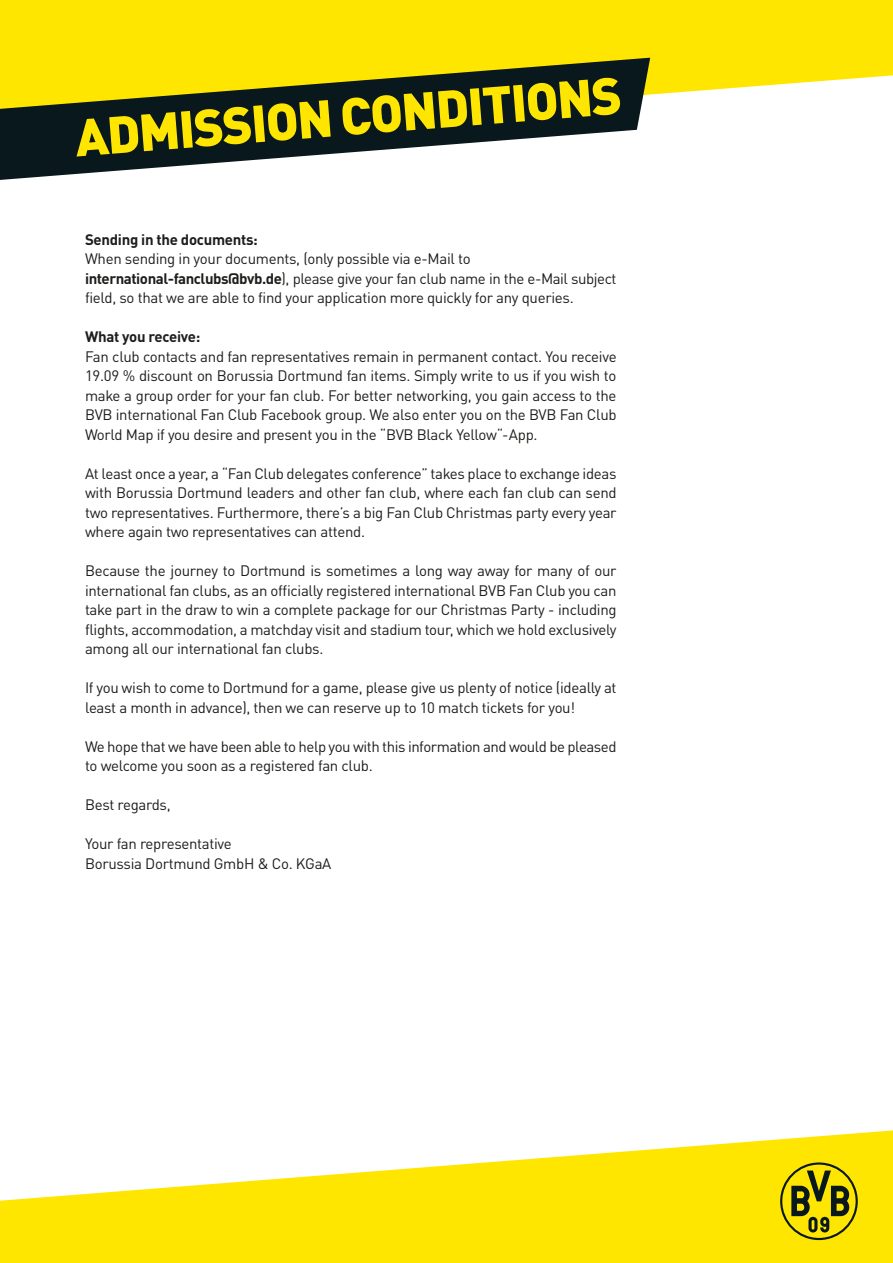
<style>
.page{position:relative;width:893px;height:1263px;background:#fff}
.page>*{position:absolute;margin:0;border:0;box-sizing:border-box;transform-origin:0 0}
.t1{font:900 51.45px "DIN Pro";color:#ffe600}
.t2{font:15px/19.5px "DIN Pro";letter-spacing:-.02em;color:#1d1d1b}
.t3{font:700 15px "DIN Pro";letter-spacing:-.02em;color:#1d1d1b}
.s1{font-weight:700}
</style>
<div class="page">
<svg style="left:0;top:1130px;width:893px;height:133px;fill:#ffe600"></svg>
<div style="left:778px;top:1160px;width:82px;height:82px;background:#ffe600;border-radius:50%"></div>
<svg style="left:780px;top:1162px;width:78px;height:78px"></svg>
<div style="left:782px;top:1164px;width:74px;height:74px;background:#ffe600;border-radius:50%"></div>
<svg style="left:791px;top:1170px;width:61px;height:62px"></svg>
<div style="left:0;top:0;width:893px;height:95px;background:#ffe600"></div>
<svg style="left:0;top:58px;width:650px;height:122px;fill:#09181c"></svg>
<h1 class="t1" style="left:72px;top:92px;width:550px;rotate:-4deg">ADMISSION CONDITIONS</h1>
<p class="t3" style="left:85px;top:227px;width:174px">Sending in the documents:</p>
<p class="t2" style="left:85px;top:247px;width:533px">When sending in your documents, (only possible via e-Mail to <span class="s1">international-fanclubs@bvb.de</span>), please give your fan club name in the e-Mail subject field, so that we are able to find your application more quickly for any queries.</p>
<p class="t3" style="left:85px;top:324px;width:117px">What you receive:</p>
<p class="t2" style="left:85px;top:345px;width:533px;text-align:justify">Fan club contacts and fan representatives remain in permanent contact. You receive 19.09 % discount on Borussia Dortmund fan items. Simply write to us if you wish to make a group order for your fan club. For better networking, you gain access to the BVB international Fan Club Facebook group. We also enter you on the BVB Fan Club World Map if you desire and present you in the “BVB Black Yellow“-App.</p>
<p class="t2" style="left:85px;top:462px;width:533px;text-align:justify">At least once a year, a “Fan Club delegates conference” takes place to exchange ideas with Borussia Dortmund leaders and other fan club, where each fan club can send two representatives. Furthermore, there’s a big Fan Club Christmas party every year where again two representatives can attend.</p>
<p class="t2" style="left:85px;top:559px;width:533px;text-align:justify">Because the journey to Dortmund is sometimes a long way away for many of our international fan clubs, as an officially registered international BVB Fan Club you can take part in the draw to win a complete package for our Christmas Party - including flights, accommodation, a matchday visit and stadium tour, which we hold exclusively among all our international fan clubs.</p>
<p class="t2" style="left:85px;top:676px;width:533px">If you wish to come to Dortmund for a game, please give us plenty of notice (ideally at least a month in advance), then we can reserve up to 10 match tickets for you!</p>
<p class="t2" style="left:85px;top:735px;width:533px">We hope that we have been able to help you with this information and would be pleased to welcome you soon as a registered fan club.</p>
<p class="t2" style="left:85px;top:793px;width:87px">Best regards,</p>
<p class="t2" style="left:85px;top:832px;width:248px">Your fan representative<br>Borussia Dortmund GmbH &amp; Co. KGaA</p>
</div>
